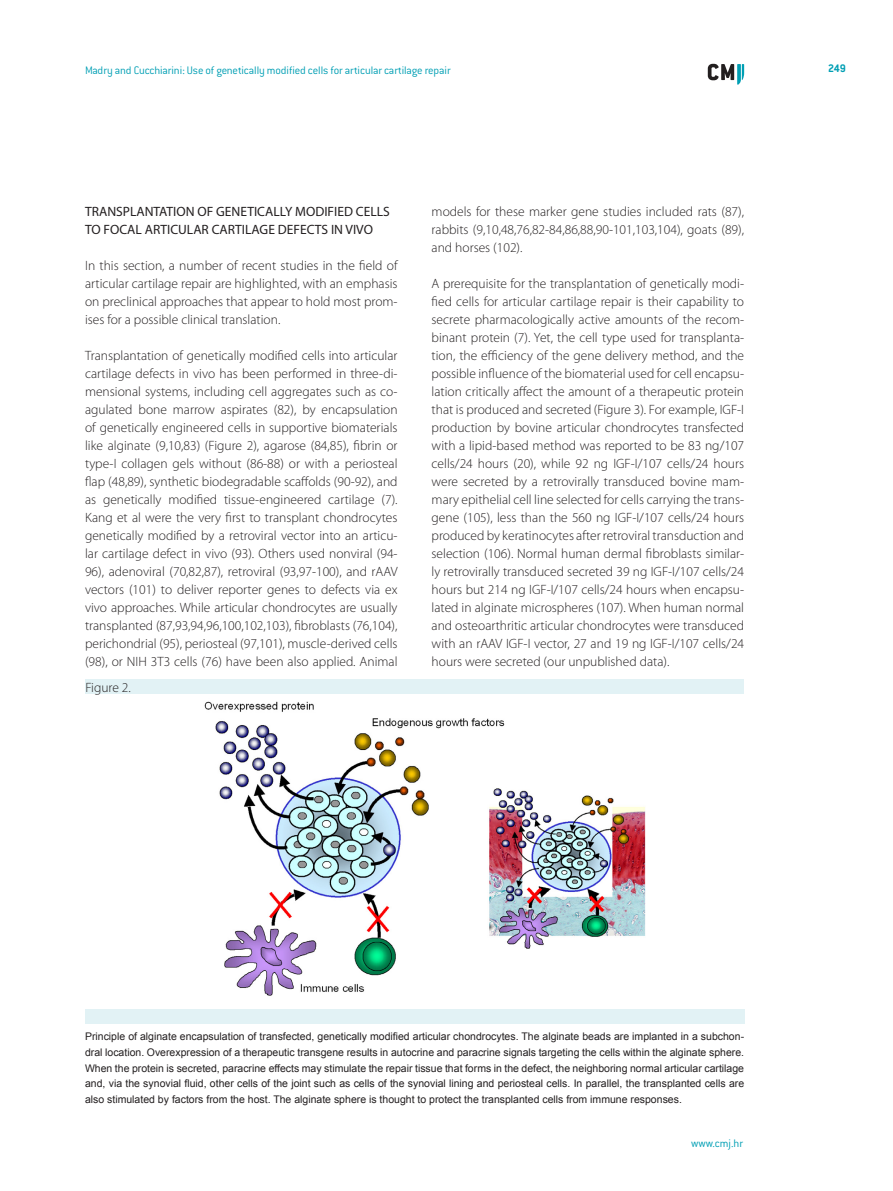
<style>
.page{position:relative;width:893px;height:1191px;background:#fff}
.page>*{position:absolute;margin:0;border:0;box-sizing:border-box;transform-origin:0 0}
.t1{font:300 13.5px/18px "Myriad Pro";color:#231f20;text-align:justify}
.t2{font:13.5px/18px "Myriad Pro";color:#231f20}
.t3{font:300 12px "ITC Conduit LTCE";letter-spacing:-.01em;color:#009fb4}
.t4{font:700 12px "ITC Conduit LTCE";color:#009fb4}
.t5{font:10.5px/15.8px "Arial";color:#231f20;text-align:justify}
</style>
<div class="page">
<svg style="left:708px;top:64px;width:36px;height:21px"></svg>
<img style="left:204px;top:701px;width:442px;height:295px">
<div style="left:85px;top:1009px;width:659px;height:14px;background:#e2f2f5"></div>
<div style="left:85px;top:679px;width:659px;height:15px;background:#e2f2f5"></div>
<p class="t3" style="left:85px;top:63px;width:367px">Madry and Cucchiarini: Use of genetically modified cells for articular cartilage repair</p>
<p class="t4" style="left:828px;top:61px;width:19px">249</p>
<p class="t2" style="left:85px;top:202px;width:306px">TRANSPLANTATION OF GENETICALLY MODIFIED CELLS<br>TO FOCAL ARTICULAR CARTILAGE DEFECTS IN VIVO</p>
<p class="t1" style="left:85px;top:256px;width:314px">In this section, a number of recent studies in the field of articular cartilage repair are highlighted, with an emphasis on preclinical approaches that appear to hold most prom&shy;ises for a possible clinical translation.</p>
<p class="t1" style="left:85px;top:346px;width:314px">Transplantation of genetically modified cells into articular cartilage defects in vivo has been performed in three-di&shy;mensional systems, including cell aggregates such as co&shy;agulated bone marrow aspirates (82), by encapsulation of genetically engineered cells in supportive biomaterials like alginate (9,10,83) (Figure 2), agarose (84,85), fibrin or type-I collagen gels without (86-88) or with a periosteal flap (48,89), synthetic biodegradable scaffolds (90-92), and as genetically modified tissue-engineered cartilage (7).<br>Kang et al were the very first to transplant chondrocytes genetically modified by a retroviral vector into an articu&shy;lar cartilage defect in vivo (93). Others used nonviral (94- 96), adenoviral (70,82,87), retroviral (93,97-100), and rAAV vectors (101) to deliver reporter genes to defects via ex vivo approaches. While articular chondrocytes are usually transplanted (87,93,94,96,100,102,103), fibroblasts (76,104), perichondrial (95), periosteal (97,101), muscle-derived cells (98), or NIH 3T3 cells (76) have been also applied. Animal</p>
<p class="t1" style="left:85px;top:678px;width:47px">Figure 2.</p>
<p class="t1" style="left:432px;top:202px;width:314px">models for these marker gene studies included rats (87), rabbits (9,10,48,76,82-84,86,88,90-101,103,104), goats (89), and horses (102).</p>
<p class="t1" style="left:432px;top:274px;width:314px">A prerequisite for the transplantation of genetically modi&shy;fied cells for articular cartilage repair is their capability to secrete pharmacologically active amounts of the recom&shy;binant protein (7). Yet, the cell type used for transplanta&shy;tion, the efficiency of the gene delivery method, and the possible influence of the biomaterial used for cell encapsu&shy;lation critically affect the amount of a therapeutic protein that is produced and secreted (Figure 3). For example, IGF-I production by bovine articular chondrocytes transfected with a lipid-based method was reported to be 83 ng/107 cells/24 hours (20), while 92 ng IGF-I/107 cells/24 hours were secreted by a retrovirally transduced bovine mam&shy;mary epithelial cell line selected for cells carrying the trans&shy;gene (105), less than the 560 ng IGF-I/107 cells/24 hours produced by keratinocytes after retroviral transduction and selection (106). Normal human dermal fibroblasts similar&shy;ly retrovirally transduced secreted 39 ng IGF-I/107 cells/24 hours but 214 ng IGF-I/107 cells/24 hours when encapsu&shy;lated in alginate microspheres (107). When human normal and osteoarthritic articular chondrocytes were transduced with an rAAV IGF-I vector, 27 and 19 ng IGF-I/107 cells/24 hours were secreted (our unpublished data).</p>
<p class="t5" style="left:85px;top:1028px;width:661px">Principle of alginate encapsulation of transfected, genetically modified articular chondrocytes. The alginate beads are implanted in a subchon&shy;dral location. Overexpression of a therapeutic transgene results in autocrine and paracrine signals targeting the cells within the alginate sphere.<br>When the protein is secreted, paracrine effects may stimulate the repair tissue that forms in the defect, the neighboring normal articular cartilage and, via the synovial fluid, other cells of the joint such as cells of the synovial lining and periosteal cells. In parallel, the transplanted cells are also stimulated by factors from the host. The alginate sphere is thought to protect the transplanted cells from immune responses.</p>
<p class="t3" style="left:691px;top:1136px;width:54px">www.cmj.hr</p>
</div>
